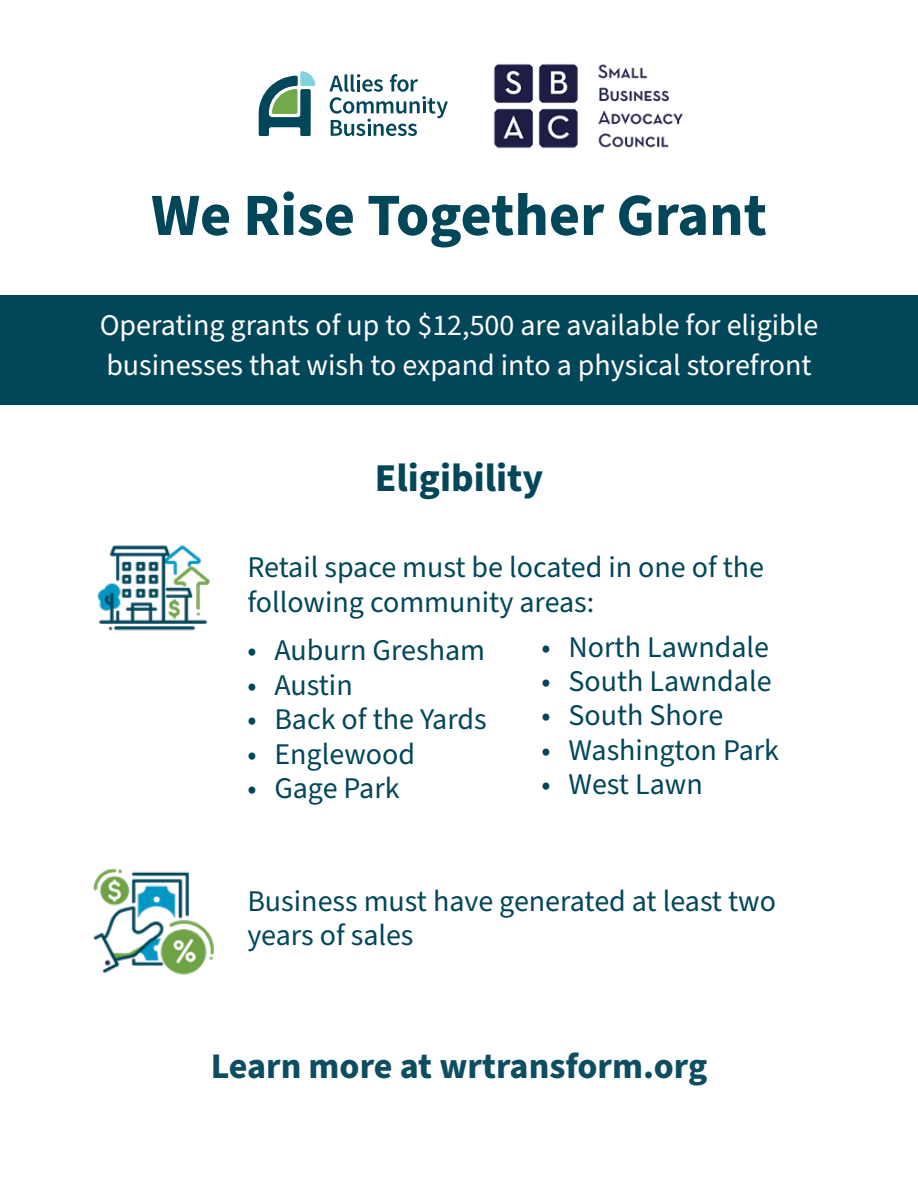
<style>
.page{position:relative;width:918px;height:1188px;background:#fff}
.page>*{position:absolute;margin:0;border:0;box-sizing:border-box;transform-origin:0 0}
.t1{font:700 60px "Source Sans Pro";color:#02465a}
.t2{font:700 39.45px "Source Sans Pro";color:#02465a}
.t3{font:700 36px "Source Sans Pro";color:#02465a}
.t4{font:30px/34.5px "Source Sans Pro";color:#02465a}
.t5{font:30px/39.5px "Source Sans Pro";color:#fff}
</style>
<div class="page">
<div style="left:0;top:296px;width:918px;height:109px;background:#02465a"></div>
<svg style="left:329px;top:74px;width:119px;height:62px"></svg>
<svg style="left:259px;top:71px;width:56px;height:65px"></svg>
<img style="left:493px;top:64px;width:190px;height:85px">
<img style="left:93px;top:868px;width:121px;height:107px">
<img style="left:97px;top:545px;width:113px;height:86px">
<h1 class="t1" style="left:151px;top:174px;width:617px">We Rise Together Grant</h1>
<p class="t5" style="left:100px;top:307px;width:720px">Operating grants of up to $12,500 are available for eligible businesses that wish to expand into a physical storefront</p>
<h2 class="t2" style="left:375px;top:451px;width:170px">Eligibility</h2>
<p class="t4" style="left:247px;top:551px;width:518px">Retail space must be located in one of the following community areas:</p>
<p class="t4" style="left:247px;top:634px;width:239px">• Auburn Gresham</p>
<p class="t4" style="left:247px;top:668px;width:107px">• Austin</p>
<p class="t4" style="left:247px;top:703px;width:241px">• Back of the Yards</p>
<p class="t4" style="left:247px;top:737px;width:169px">• Englewood</p>
<p class="t4" style="left:247px;top:772px;width:154px">• Gage Park</p>
<p class="t4" style="left:542px;top:630px;width:229px">• North Lawndale</p>
<p class="t4" style="left:542px;top:665px;width:232px">• South Lawndale</p>
<p class="t4" style="left:542px;top:699px;width:183px">• South Shore</p>
<p class="t4" style="left:542px;top:734px;width:239px">• Washington Park</p>
<p class="t4" style="left:542px;top:768px;width:163px">• West Lawn</p>
<p class="t4" style="left:247px;top:884px;width:530px">Business must have generated at least two years of sales</p>
<p class="t3" style="left:210px;top:1041px;width:499px">Learn more at wrtransform.org</p>
</div>
